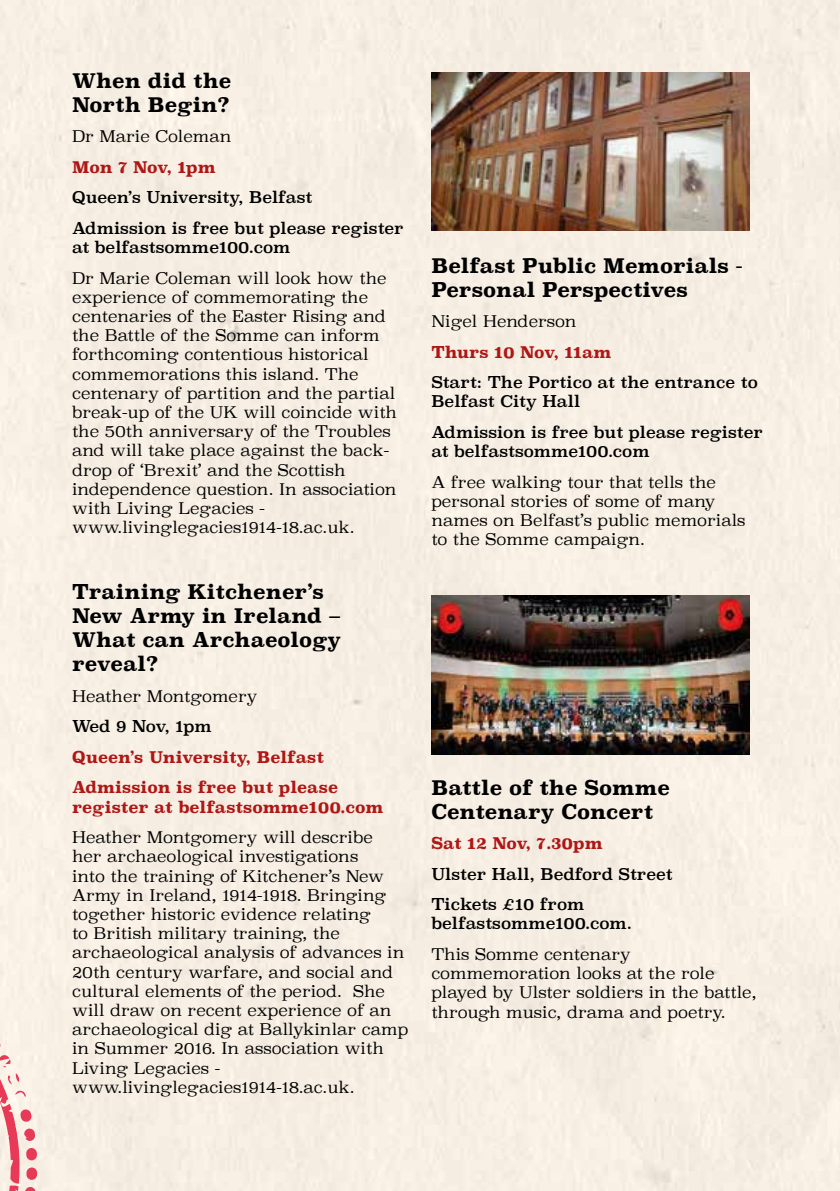
<style>
.page{position:relative;width:840px;height:1191px;background:#fff}
.page>*{position:absolute;margin:0;border:0;box-sizing:border-box;transform-origin:0 0}
.t1{font:700 20px/24px "Superclarendon";color:#000}
.t2{font:300 16px/19.2px "Superclarendon";color:#000}
.t3{font:16px/30.6px "Superclarendon";color:#000}
.t4{font:700 16px/30.6px "Superclarendon";color:#b01614}
</style>
<div class="page">
<div style="left:0;top:0;width:839px;height:1191px;background:#f6eee3"></div>
<img style="left:431px;top:72px;width:317px;height:159px">
<img style="left:431px;top:595px;width:317px;height:159px">
<svg style="left:0;top:1037px;width:11px;height:30px"></svg>
<svg style="left:0;top:1073px;width:37px;height:118px;background:#f3b9ba"></svg>
<p class="t1" style="left:72px;top:69px;width:161px">When did the<br>North Begin?</p>
<p class="t2" style="left:72px;top:128px;width:161px">Dr Marie Coleman</p>
<p class="t4" style="left:72px;top:152px;width:145px">Mon 7 Nov, 1pm</p>
<p class="t3" style="left:72px;top:183px;width:333px">Queen’s University, Belfast<br>Admission is free but please register</p>
<p class="t3" style="left:72px;top:233px;width:220px">at belfastsomme100.com</p>
<p class="t2" style="left:72px;top:269px;width:326px">Dr Marie Coleman will look how the experience of commemorating the centenaries of the Easter Rising and the Battle of the Somme can inform forthcoming contentious historical commemorations this island. The centenary of partition and the partial break-up of the UK will coincide with the 50th anniversary of the Troubles and will take place against the back&shy;drop of ‘Brexit’ and the Scottish independence question. In association with Living Legacies - www.livinglegacies1914-18.ac.uk.</p>
<p class="t1" style="left:72px;top:581px;width:270px">Training Kitchener’s<br>New Army in Ireland –<br>What can Archaeology reveal?</p>
<p class="t2" style="left:72px;top:687px;width:187px">Heather Montgomery</p>
<p class="t3" style="left:72px;top:712px;width:141px">Wed 9 Nov, 1pm</p>
<p class="t4" style="left:72px;top:742px;width:267px">Queen’s University, Belfast<br>Admission is free but please</p>
<p class="t4" style="left:72px;top:792px;width:313px">register at belfastsomme100.com</p>
<p class="t2" style="left:72px;top:829px;width:337px">Heather Montgomery will describe<br>her archaeological investigations<br>into the training of Kitchener’s New Army in Ireland, 1914-1918. Bringing together historic evidence relating<br>to British military training, the archaeological analysis of advances in 20th century warfare, and social and cultural elements of the period. She will draw on recent experience of an archaeological dig at Ballykinlar camp in Summer 2016. In association with Living Legacies - www.livinglegacies1914-18.ac.uk.</p>
<p class="t1" style="left:431px;top:254px;width:312px">Belfast Public Memorials -<br>Personal Perspectives</p>
<p class="t2" style="left:431px;top:313px;width:147px">Nigel Henderson</p>
<p class="t4" style="left:431px;top:337px;width:182px">Thurs 10 Nov, 11am</p>
<p class="t3" style="left:431px;top:374px;width:328px;line-height:19.2px">Start: The Portico at the entrance to<br>Belfast City Hall</p>
<p class="t3" style="left:431px;top:424px;width:333px;line-height:19.2px">Admission is free but please register at belfastsomme100.com</p>
<p class="t2" style="left:431px;top:474px;width:315px">A free walking tour that tells the personal stories of some of many names on Belfast’s public memorials to the Somme campaign.</p>
<p class="t1" style="left:431px;top:776px;width:240px">Battle of the Somme<br>Centenary Concert</p>
<p class="t4" style="left:431px;top:828px;width:173px">Sat 12 Nov, 7.30pm</p>
<p class="t3" style="left:431px;top:859px;width:243px">Ulster Hall, Bedford Street<br>Tickets £10 from</p>
<p class="t3" style="left:431px;top:909px;width:202px">belfastsomme100.com.</p>
<p class="t2" style="left:431px;top:946px;width:326px">This Somme centenary commemoration looks at the role played by Ulster soldiers in the battle, through music, drama and poetry.</p>
</div>
